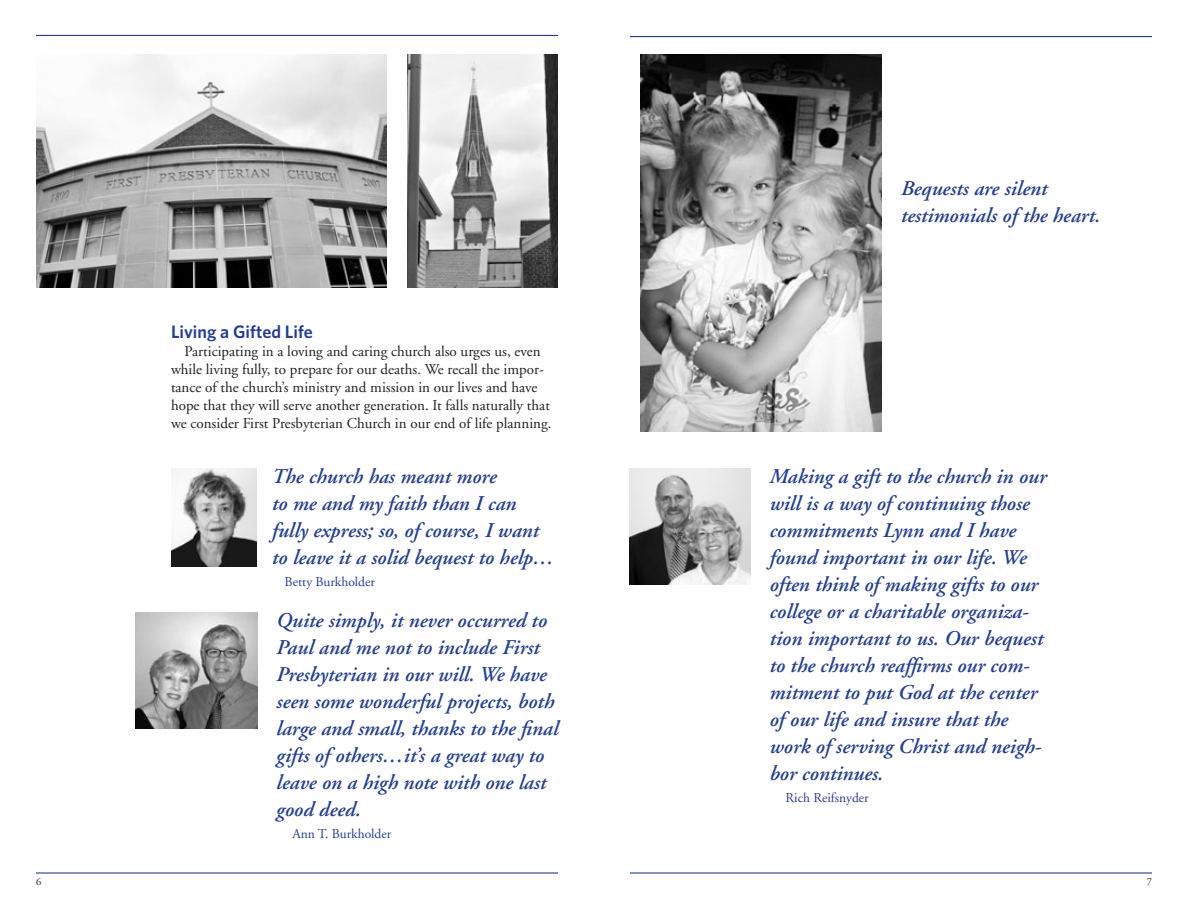
<style>
.page{position:relative;width:1188px;height:918px;background:#fff}
.page>*{position:absolute;margin:0;border:0;box-sizing:border-box;transform-origin:0 0}
.t1{font:italic 600 21px/27px "Adobe Garamond";color:#253f8e}
.t2{font:600 18px "Whitney";color:#253f8e}
.t3{font:15px/18px "Adobe Garamond";color:#231f20}
.t4{font:13.5px "Adobe Garamond";color:#253f8e}
.t5{font:10.5px "Adobe Garamond";color:#231f20}
</style>
<div class="page">
<hr style="left:36px;top:872px;width:522px;height:2px;background:#253f8e">
<hr style="left:36px;top:35px;width:522px;height:1px;background:#253f8e">
<hr style="left:630px;top:872px;width:522px;height:2px;background:#253f8e">
<hr style="left:630px;top:36px;width:522px;height:1px;background:#253f8e">
<img style="left:629px;top:468px;width:122px;height:117px">
<img style="left:640px;top:54px;width:242px;height:378px">
<img style="left:36px;top:54px;width:351px;height:234px">
<img style="left:407px;top:54px;width:151px;height:234px">
<img style="left:171px;top:468px;width:85px;height:99px">
<img style="left:136px;top:612px;width:121px;height:117px">
<p class="t2" style="left:171px;top:321px;width:143px">Living a Gifted Life</p>
<p class="t3" style="left:171px;top:343px;width:382px;text-indent:14px">Participating in a loving and caring church also urges us, even while living fully, to prepare for our deaths. We recall the impor&shy;tance of the church’s ministry and mission in our lives and have hope that they will serve another generation. It falls naturally that we consider First Presbyterian Church in our end of life planning.</p>
<p class="t1" style="left:271px;top:463px;width:284px">The church has meant more<br>to me and my faith than I can fully express; so, of course, I want to leave it a solid bequest to help…</p>
<p class="t4" style="left:285px;top:575px;width:92px">Betty Burkholder</p>
<p class="t1" style="left:276px;top:607px;width:283px">Quite simply, it never occurred to<br>Paul and me not to include First<br>Presbyterian in our will. We have seen some wonderful projects, both large and small, thanks to the final gifts of others…it’s a great way to leave on a high note with one last good deed.</p>
<p class="t4" style="left:292px;top:827px;width:100px">Ann T. Burkholder</p>
<p class="t1" style="left:900px;top:175px;width:201px">Bequests are silent testimonials of the heart.</p>
<p class="t1" style="left:769px;top:463px;width:279px">Making a gift to the church in our will is a way of continuing those commitments Lynn and I have found important in our life. We often think of making gifts to our college or a charitable organiza&shy;tion important to us. Our bequest to the church reaffirms our com&shy;mitment to put God at the center of our life and insure that the work of serving Christ and neigh&shy;bor continues.</p>
<p class="t4" style="left:786px;top:791px;width:85px">Rich Reifsnyder</p>
<p class="t5" style="left:36px;top:876px;width:7px">6</p>
<p class="t5" style="left:1147px;top:876px;width:7px">7</p>
</div>
